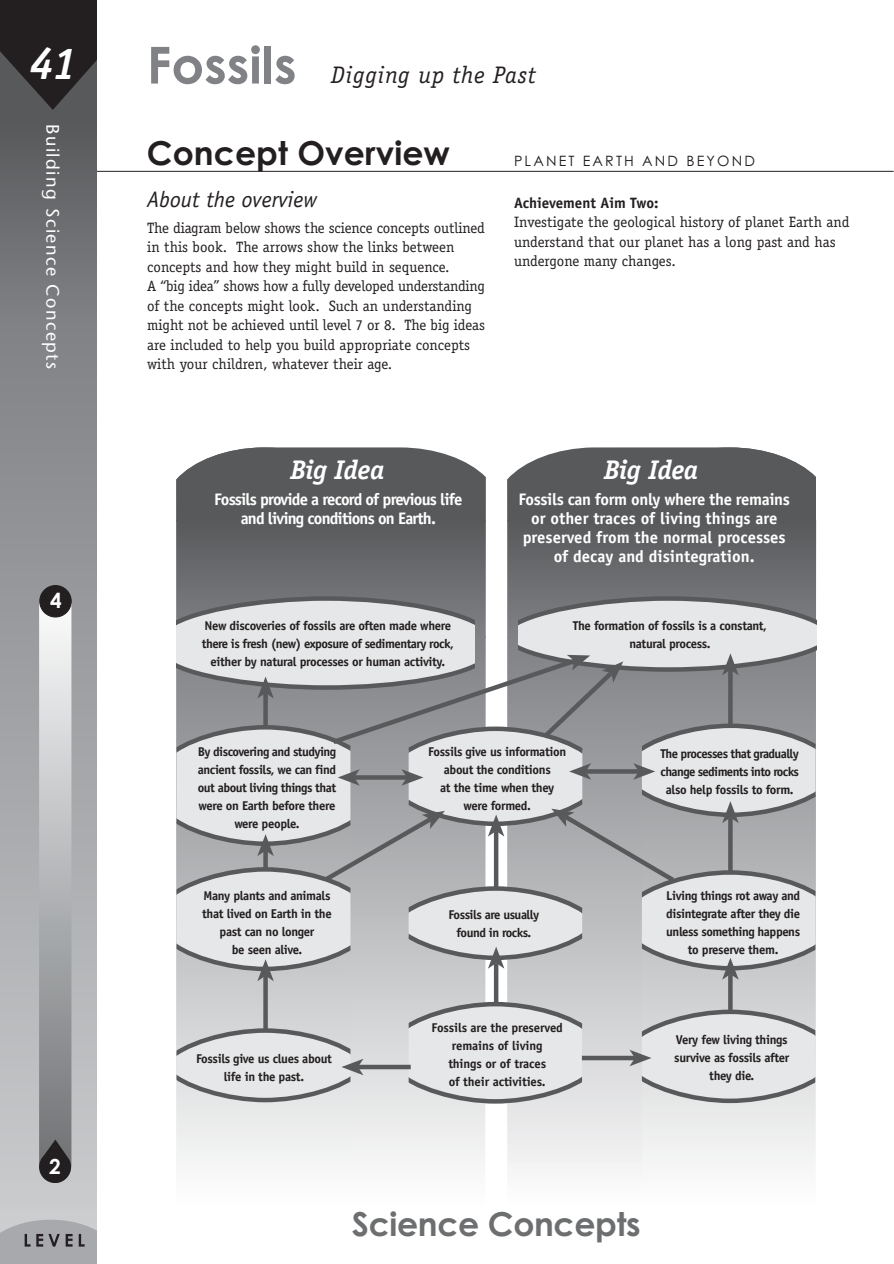
<style>
.page{position:relative;width:894px;height:1264px;background:#fff}
.page>*{position:absolute;margin:0;border:0;box-sizing:border-box;transform-origin:0 0}
.t1{font:italic 700 45px "Officina Serif";color:#fff}
.t2{font:700 33px "Century Gothic";letter-spacing:.005em;color:#231f20}
.t3{font:700 33px "Century Gothic";letter-spacing:-.01em;color:#6c6e70}
.t4{font:italic 700 27px "Officina Serif";letter-spacing:-.02em;color:#fff}
.t5{font:italic 24px "Officina Serif";letter-spacing:.03em;color:#231f20}
.t6{font:italic 22.5px "Officina Sans";color:#231f20}
.t7{font:700 20.7px "Century Gothic";color:#fff}
.t8{font:18px "Stone Sans";letter-spacing:.08em;color:#fff}
.t9{font:700 16.65px/19px "Officina Sans";color:#fff;text-align:center}
.t10{font:700 16.65px/19px "Officina Sans";letter-spacing:-.05em;color:#fff;text-align:center}
.t11{font:15px/19.5px "Officina Serif";letter-spacing:-.005em;color:#231f20}
.t12{font:700 15px "Officina Sans";color:#231f20}
.t13{font:14.25px "Century Gothic";letter-spacing:.15em;color:#231f20}
.t14{font:700 12.75px/18px "Officina Sans";letter-spacing:-.03em;color:#231f20;text-align:center}
.t15{font:700 12.75px/18px "Officina Sans";letter-spacing:-.01em;color:#231f20;text-align:center}
.s1{font-family:"Century Gothic";font-weight:700;font-style:normal;font-size:51px;color:#808285}
</style>
<div class="page">
<hr style="left:70px;top:171px;width:823px;height:1px;background:#231f20">
<div style="left:0;top:0;width:97px;height:123px;background:#58595b"></div>
<div style="left:0;top:122px;width:97px;height:202px;background:linear-gradient(to bottom,#58595b,#808285)"></div>
<div style="left:0;top:323px;width:97px;height:881px;background:linear-gradient(to bottom,#808285,#c9cacc)"></div>
<div style="left:0;top:1204px;width:97px;height:60px;background:#cbcdcf"></div>
<svg style="left:0;top:0;width:97px;height:110px"></svg>
<svg style="left:0;top:1220px;width:97px;height:44px;background:#a1a3a6"></svg>
<svg style="left:39px;top:585px;width:33px;height:32px"></svg>
<svg style="left:39px;top:587px;width:32px;height:596px;background:#a7a8aa"></svg>
<div style="left:507px;top:447px;width:309px;height:74px;background:#58595b"></div>
<svg style="left:507px;top:981px;width:135px;height:181px;background:#dfe0e1"></svg>
<svg style="left:507px;top:1162px;width:135px;height:6px"></svg>
<div style="left:176px;top:447px;width:310px;height:74px;background:#58595b"></div>
<svg style="left:350px;top:981px;width:136px;height:183px"></svg>
<svg style="left:642px;top:981px;width:174px;height:182px"></svg>
<svg style="left:176px;top:981px;width:174px;height:183px"></svg>
<svg style="left:408px;top:999px;width:174px;height:107px;background:#d7d8d9"></svg>
<div style="left:728px;top:974px;width:5px;height:37px;background:#58595b"></div>
<hr style="left:494px;top:963px;width:4px;height:41px;background:#58595b">
<div style="left:263px;top:976px;width:5px;height:54px;background:#58595b"></div>
<hr style="left:358px;top:1065px;width:53px;height:4px;background:#58595b">
<svg style="left:176px;top:1026px;width:187px;height:78px;background:#d2d3d4"></svg>
<hr style="left:582px;top:1056px;width:53px;height:4px;background:#58595b">
<svg style="left:629px;top:1007px;width:187px;height:98px;background:#d5d6d7"></svg>
<svg style="left:176px;top:520px;width:641px;height:461px;background:#afb1b2"></svg>
<h1 class="t1" style="left:29px;top:46px;width:49px">41</h1>
<h3 class="t8" style="left:60px;top:124px;width:246px;rotate:90deg">Building Science Concepts</h3>
<h3 class="t7" style="left:50px;top:593px;width:13px">4</h3>
<h3 class="t7" style="left:49px;top:1159px;width:13px">2</h3>
<h3 class="t5" style="left:147px;top:66px;width:390px"><span class="s1">Fossils</span> Digging up the Past</h3>
<h2 class="t2" style="left:147px;top:141px;width:305px">Concept Overview</h2>
<h3 class="t6" style="left:147px;top:191px;width:171px">About the overview</h3>
<p class="t11" style="left:147px;top:219px;width:339px">The diagram below shows the science concepts outlined in this book. The arrows show the links between concepts and how they might build in sequence.<br>A “big idea” shows how a fully developed understanding of the concepts might look. Such an understanding might not be achieved until level 7 or 8. The big ideas are included to help you build appropriate concepts with your children, whatever their age.</p>
<p class="t13" style="left:514px;top:155px;width:242px">PLANET EARTH AND BEYOND</p>
<p class="t12" style="left:514px;top:197px;width:146px">Achievement Aim Two:</p>
<p class="t11" style="left:514px;top:214px;width:337px">Investigate the geological history of planet Earth and understand that our planet has a long past and has undergone many changes.</p>
<h3 class="t4" style="left:290px;top:460px;width:96px">Big Idea</h3>
<h3 class="t4" style="left:604px;top:460px;width:96px">Big Idea</h3>
<h3 class="t10" style="left:214px;top:491px;width:250px">Fossils provide a record of previous life and living conditions on Earth.</h3>
<h3 class="t9" style="left:518px;top:491px;width:273px">Fossils can form only where the remains or other traces of living things are preserved from the normal processes of decay and disintegration.</h3>
<p class="t14" style="left:202px;top:618px;width:254px">New discoveries of fossils are often made where there is fresh (new) exposure of sedimentary rock, either by natural processes or human activity.</p>
<p class="t14" style="left:573px;top:618px;width:196px">The formation of fossils is a constant, natural process.</p>
<p class="t14" style="left:198px;top:744px;width:140px">By discovering and studying ancient fossils, we can find out about living things that were on Earth before there were people.</p>
<p class="t14" style="left:202px;top:887px;width:131px">Many plants and animals that lived on Earth in the past can no longer<br>be seen alive.</p>
<p class="t14" style="left:196px;top:1050px;width:137px">Fossils give us clues about life in the past.</p>
<p class="t14" style="left:428px;top:744px;width:139px">Fossils give us information about the conditions<br>at the time when they were formed.</p>
<p class="t14" style="left:448px;top:907px;width:92px">Fossils are usually found in rocks.</p>
<p class="t15" style="left:432px;top:1020px;width:133px">Fossils are the preserved remains of living<br>things or of traces<br>of their activities.</p>
<p class="t14" style="left:660px;top:745px;width:140px">The processes that gradually change sediments into rocks also help fossils to form.</p>
<p class="t14" style="left:666px;top:888px;width:135px">Living things rot away and disintegrate after they die unless something happens to preserve them.</p>
<p class="t14" style="left:674px;top:1031px;width:117px">Very few living things survive as fossils after they die.</p>
<h2 class="t3" style="left:352px;top:1212px;width:290px">Science Concepts</h2>
</div>
